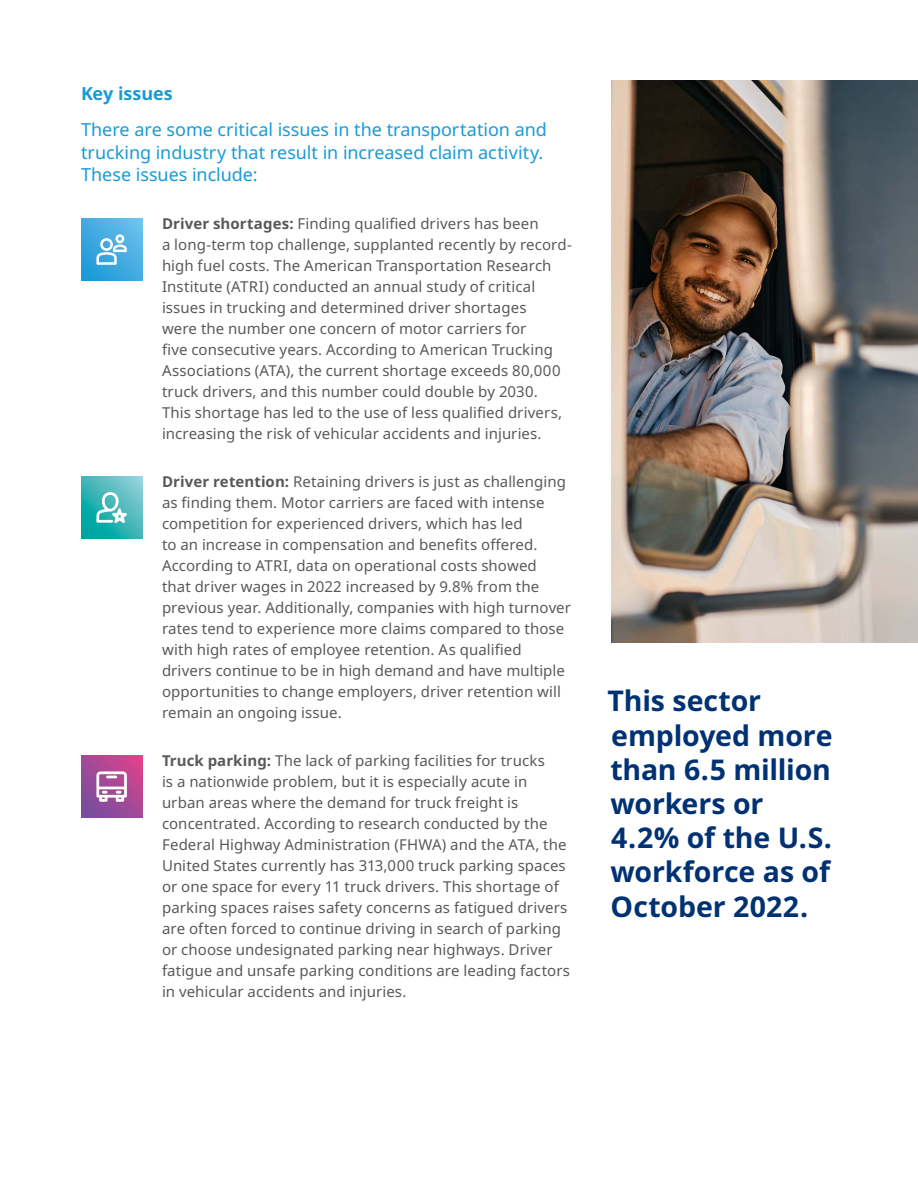
<style>
.page{position:relative;width:918px;height:1188px;background:#fff}
.page>*{position:absolute;margin:0;border:0;box-sizing:border-box;transform-origin:0 0}
.t1{font:700 28.5px/34.2px "Noto Sans";letter-spacing:-.005em;color:#003273}
.t2{font:18px/22.5px "Noto Sans";letter-spacing:-.005em;color:#179bd7}
.t3{font:700 18px "Noto Sans";letter-spacing:-.005em;color:#179bd7}
.t4{font:15px/21px "Noto Sans";letter-spacing:.005em;color:#58595b}
.s1{font-weight:700}
</style>
<div class="page">
<svg style="left:81px;top:219px;width:61px;height:61px;background:#42abe0"></svg>
<svg style="left:96px;top:234px;width:31px;height:31px"></svg>
<svg style="left:81px;top:477px;width:61px;height:61px;background:#3cb6b7"></svg>
<svg style="left:96px;top:492px;width:31px;height:31px"></svg>
<svg style="left:81px;top:756px;width:61px;height:61px;background:#a54896"></svg>
<svg style="left:96px;top:771px;width:31px;height:31px"></svg>
<img style="left:611px;top:81px;width:307px;height:562px">
<p class="t3" style="left:81px;top:81px;width:93px">Key issues</p>
<p class="t2" style="left:81px;top:119px;width:467px">There are some critical issues in the transportation and trucking industry that result in increased claim activity.<br>These issues include:</p>
<p class="t4" style="left:162px;top:214px;width:411px"><span class="s1">Driver shortages:</span> Finding qualified drivers has been<br>a long-term top challenge, supplanted recently by record&shy;high fuel costs. The American Transportation Research Institute (ATRI) conducted an annual study of critical issues in trucking and determined driver shortages<br>were the number one concern of motor carriers for<br>five consecutive years. According to American Trucking Associations (ATA), the current shortage exceeds 80,000 truck drivers, and this number could double by 2030.<br>This shortage has led to the use of less qualified drivers, increasing the risk of vehicular accidents and injuries.</p>
<p class="t4" style="left:162px;top:472px;width:411px"><span class="s1">Driver retention:</span> Retaining drivers is just as challenging as finding them. Motor carriers are faced with intense competition for experienced drivers, which has led<br>to an increase in compensation and benefits offered.<br>According to ATRI, data on operational costs showed<br>that driver wages in 2022 increased by 9.8% from the previous year. Additionally, companies with high turnover rates tend to experience more claims compared to those with high rates of employee retention. As qualified drivers continue to be in high demand and have multiple opportunities to change employers, driver retention will remain an ongoing issue.</p>
<p class="t4" style="left:162px;top:751px;width:410px"><span class="s1">Truck parking:</span> The lack of parking facilities for trucks<br>is a nationwide problem, but it is especially acute in urban areas where the demand for truck freight is concentrated. According to research conducted by the Federal Highway Administration (FHWA) and the ATA, the United States currently has 313,000 truck parking spaces or one space for every 11 truck drivers. This shortage of parking spaces raises safety concerns as fatigued drivers are often forced to continue driving in search of parking or choose undesignated parking near highways. Driver fatigue and unsafe parking conditions are leading factors in vehicular accidents and injuries.</p>
<h1 class="t1" style="left:607px;top:685px;width:227px">This sector employed more than 6.5 million workers or<br>4.2% of the U.S. workforce as of<br>October 2022.</h1>
</div>
